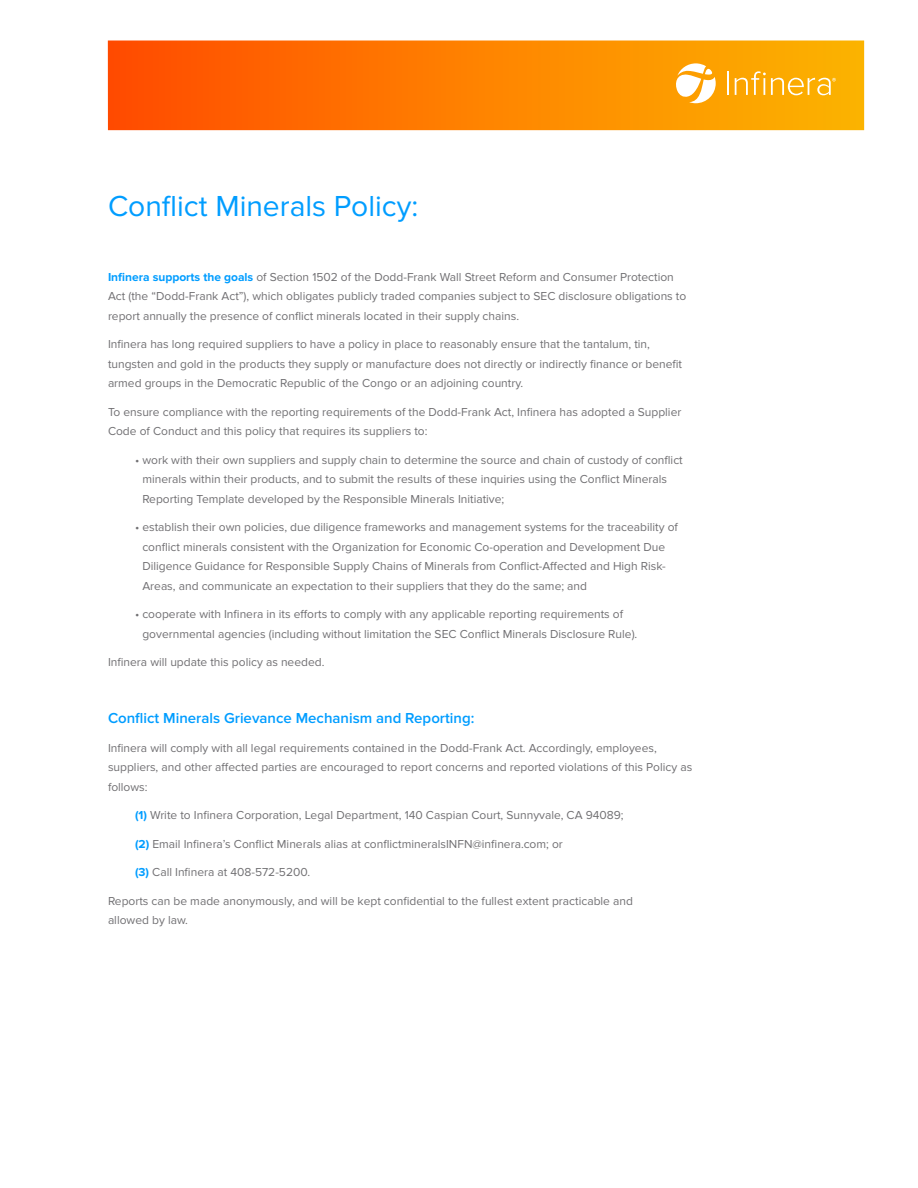
<style>
.page{position:relative;width:918px;height:1188px;background:#fff}
.page>*{position:absolute;margin:0;border:0;box-sizing:border-box;transform-origin:0 0}
.t1{font:30px "Proxima Nova";color:#009dff}
.t2{font:600 15px "Proxima Nova";color:#009dff}
.t3{font:12px/19.5px "Proxima Nova";color:#717073}
.s1{font-weight:700;color:#009dff}
</style>
<div class="page">
<div style="left:108px;top:40px;width:756px;height:90px;background:linear-gradient(to right,#ff4d00,#fcb600)"></div>
<svg style="left:674px;top:63px;width:42px;height:40px"></svg>
<hr style="left:727px;top:72px;width:2px;height:23px;background:#fff">
<svg style="left:735px;top:71px;width:101px;height:24px;background:#fcb930"></svg>
<h1 class="t1" style="left:108px;top:189px;width:312px">Conflict Minerals Policy:</h1>
<p class="t3" style="left:108px;top:267px;width:580px"><span class="s1">Infinera supports the goals</span> of Section 1502 of the Dodd-Frank Wall Street Reform and Consumer Protection<br>Act (the “Dodd-Frank Act”), which obligates publicly traded companies subject to SEC disclosure obligations to report annually the presence of conflict minerals located in their supply chains.</p>
<p class="t3" style="left:108px;top:335px;width:576px">Infinera has long required suppliers to have a policy in place to reasonably ensure that the tantalum, tin, tungsten and gold in the products they supply or manufacture does not directly or indirectly finance or benefit armed groups in the Democratic Republic of the Congo or an adjoining country.</p>
<p class="t3" style="left:108px;top:402px;width:575px">To ensure compliance with the reporting requirements of the Dodd-Frank Act, Infinera has adopted a Supplier<br>Code of Conduct and this policy that requires its suppliers to:</p>
<p class="t3" style="left:142px;top:450px;width:542px;text-indent:-7px">• work with their own suppliers and supply chain to determine the source and chain of custody of conflict minerals within their products, and to submit the results of these inquiries using the Conflict Minerals<br>Reporting Template developed by the Responsible Minerals Initiative;</p>
<p class="t3" style="left:142px;top:518px;width:537px;text-indent:-7px">• establish their own policies, due diligence frameworks and management systems for the traceability of conflict minerals consistent with the Organization for Economic Co-operation and Development Due Diligence Guidance for Responsible Supply Chains of Minerals from Conflict-Affected and High Risk-Areas, and communicate an expectation to their suppliers that they do the same; and</p>
<p class="t3" style="left:142px;top:605px;width:497px;text-indent:-7px">• cooperate with Infinera in its efforts to comply with any applicable reporting requirements of governmental agencies (including without limitation the SEC Conflict Minerals Disclosure Rule).</p>
<p class="t3" style="left:108px;top:653px;width:218px">Infinera will update this policy as needed.</p>
<p class="t2" style="left:108px;top:710px;width:368px">Conflict Minerals Grievance Mechanism and Reporting:</p>
<p class="t3" style="left:108px;top:738px;width:586px">Infinera will comply with all legal requirements contained in the Dodd-Frank Act. Accordingly, employees, suppliers, and other affected parties are encouraged to report concerns and reported violations of this Policy as follows:</p>
<p class="t3" style="left:135px;top:806px;width:490px"><span class="s1">(1)</span> Write to Infinera Corporation, Legal Department, 140 Caspian Court, Sunnyvale, CA 94089;</p>
<p class="t3" style="left:135px;top:834px;width:429px"><span class="s1">(2)</span> Email Infinera’s Conflict Minerals alias at conflictmineralsINFN@infinera.com; or</p>
<p class="t3" style="left:135px;top:863px;width:177px"><span class="s1">(3)</span> Call Infinera at 408-572-5200.</p>
<p class="t3" style="left:108px;top:891px;width:526px">Reports can be made anonymously, and will be kept confidential to the fullest extent practicable and allowed by law.</p>
</div>
